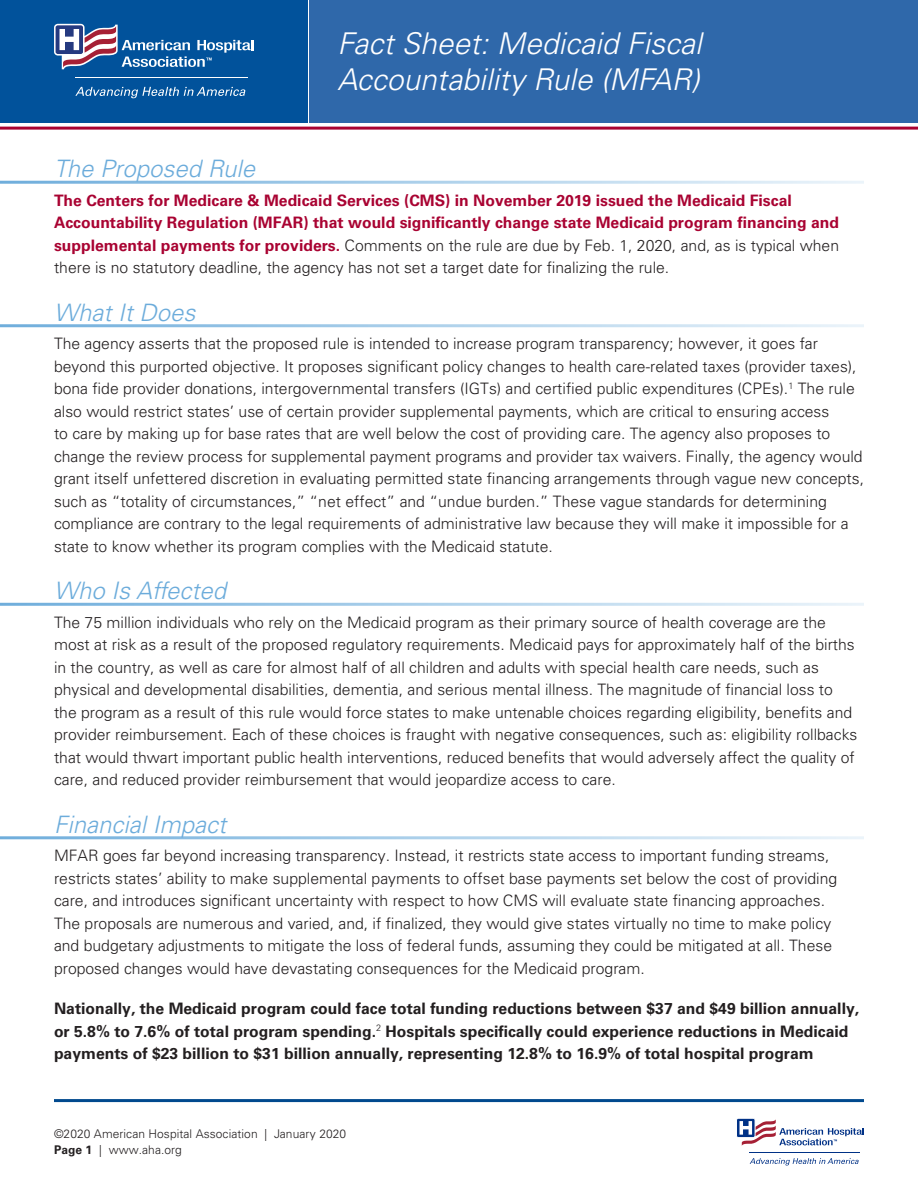
<style>
.page{position:relative;width:918px;height:1188px;background:#fff}
.page>*{position:absolute;margin:0;border:0;box-sizing:border-box;transform-origin:0 0}
.t1{font:italic 300 30px/36px "Univers LT Std";color:#fff}
.t2{font:italic 300 24px "Univers LT Std";color:#6cacdb}
.t3{font:300 15.75px/22.5px "Univers LT Std";color:#231f20}
.t4{font:700 15.75px/22.5px "Univers LT Std";color:#a90332}
.t5{font:700 15.75px/22.5px "Univers LT Std";color:#231f20}
.t6{font:300 12px/16.5px "Univers LT Std";letter-spacing:.005em;color:#231f20}
.s1{font-weight:300;color:#231f20}
.s2{font-weight:700}
</style>
<div class="page">
<hr style="left:54px;top:1099px;width:810px;height:3px;background:#01498e">
<hr style="left:749px;top:1152px;width:111px;height:1px;background:#003186">
<svg style="left:750px;top:1158px;width:109px;height:8px"></svg>
<svg style="left:736px;top:1118px;width:128px;height:28px"></svg>
<div style="left:0;top:0;width:308px;height:122px;background:#01529b"></div>
<hr style="left:0;top:127px;width:918px;height:3px;background:#a90332">
<div style="left:310px;top:0;width:608px;height:122px;background:#2f68aa"></div>
<hr style="left:0;top:181px;width:864px;height:3px;background:#6cacdb">
<hr style="left:0;top:324px;width:864px;height:3px;background:#6cacdb">
<hr style="left:75px;top:77px;width:173px;height:1px;background:#fff">
<svg style="left:75px;top:87px;width:170px;height:11px"></svg>
<svg style="left:54px;top:24px;width:200px;height:45px"></svg>
<hr style="left:0;top:603px;width:864px;height:3px;background:#6cacdb">
<hr style="left:0;top:836px;width:864px;height:3px;background:#6cacdb">
<p class="t2" style="left:54px;top:154px;width:203px">The Proposed Rule</p>
<p class="t1" style="left:338px;top:26px;width:366px">Fact Sheet: Medicaid Fiscal<br>Accountability Rule (MFAR)</p>
<p class="t4" style="left:54px;top:189px;width:787px">The Centers for Medicare &amp; Medicaid Services (CMS) in November 2019 issued the Medicaid Fiscal Accountability Regulation (MFAR) that would significantly change state Medicaid program financing and supplemental payments for providers. <span class="s1">Comments on the rule are due by Feb. 1, 2020, and, as is typical when there is no statutory deadline, the agency has not set a target date for finalizing the rule.</span></p>
<p class="t2" style="left:54px;top:298px;width:143px">What It Does</p>
<p class="t3" style="left:54px;top:332px;width:812px">The agency asserts that the proposed rule is intended to increase program transparency; however, it goes far beyond this purported objective. It proposes significant policy changes to health care-related taxes (provider taxes), bona fide provider donations, intergovernmental transfers (IGTs) and certified public expenditures (CPEs).<sup>1</sup> The rule also would restrict states’ use of certain provider supplemental payments, which are critical to ensuring access<br>to care by making up for base rates that are well below the cost of providing care. The agency also proposes to change the review process for supplemental payment programs and provider tax waivers. Finally, the agency would grant itself unfettered discretion in evaluating permitted state financing arrangements through vague new concepts, such as “totality of circumstances,” “net effect” and “undue burden.” These vague standards for determining compliance are contrary to the legal requirements of administrative law because they will make it impossible for a state to know whether its program complies with the Medicaid statute.</p>
<p class="t2" style="left:54px;top:576px;width:174px">Who Is Affected</p>
<p class="t3" style="left:54px;top:611px;width:805px">The 75 million individuals who rely on the Medicaid program as their primary source of health coverage are the most at risk as a result of the proposed regulatory requirements. Medicaid pays for approximately half of the births in the country, as well as care for almost half of all children and adults with special health care needs, such as physical and developmental disabilities, dementia, and serious mental illness. The magnitude of financial loss to the program as a result of this rule would force states to make untenable choices regarding eligibility, benefits and provider reimbursement. Each of these choices is fraught with negative consequences, such as: eligibility rollbacks that would thwart important public health interventions, reduced benefits that would adversely affect the quality of care, and reduced provider reimbursement that would jeopardize access to care.</p>
<p class="t2" style="left:54px;top:810px;width:174px">Financial Impact</p>
<p class="t3" style="left:54px;top:844px;width:785px">MFAR goes far beyond increasing transparency. Instead, it restricts state access to important funding streams, restricts states’ ability to make supplemental payments to offset base payments set below the cost of providing care, and introduces significant uncertainty with respect to how CMS will evaluate state financing approaches.<br>The proposals are numerous and varied, and, if finalized, they would give states virtually no time to make policy and budgetary adjustments to mitigate the loss of federal funds, assuming they could be mitigated at all. These proposed changes would have devastating consequences for the Medicaid program.</p>
<p class="t5" style="left:54px;top:998px;width:807px">Nationally, the Medicaid program could face total funding reductions between $37 and $49 billion annually, or 5.8% to 7.6% of total program spending.<sup>2</sup> Hospitals specifically could experience reductions in Medicaid payments of $23 billion to $31 billion annually, representing 12.8% to 16.9% of total hospital program</p>
<p class="t6" style="left:54px;top:1125px;width:294px">©2020 American Hospital Association | January 2020<br><span class="s2">Page 1</span> | www.aha.org</p>
</div>
